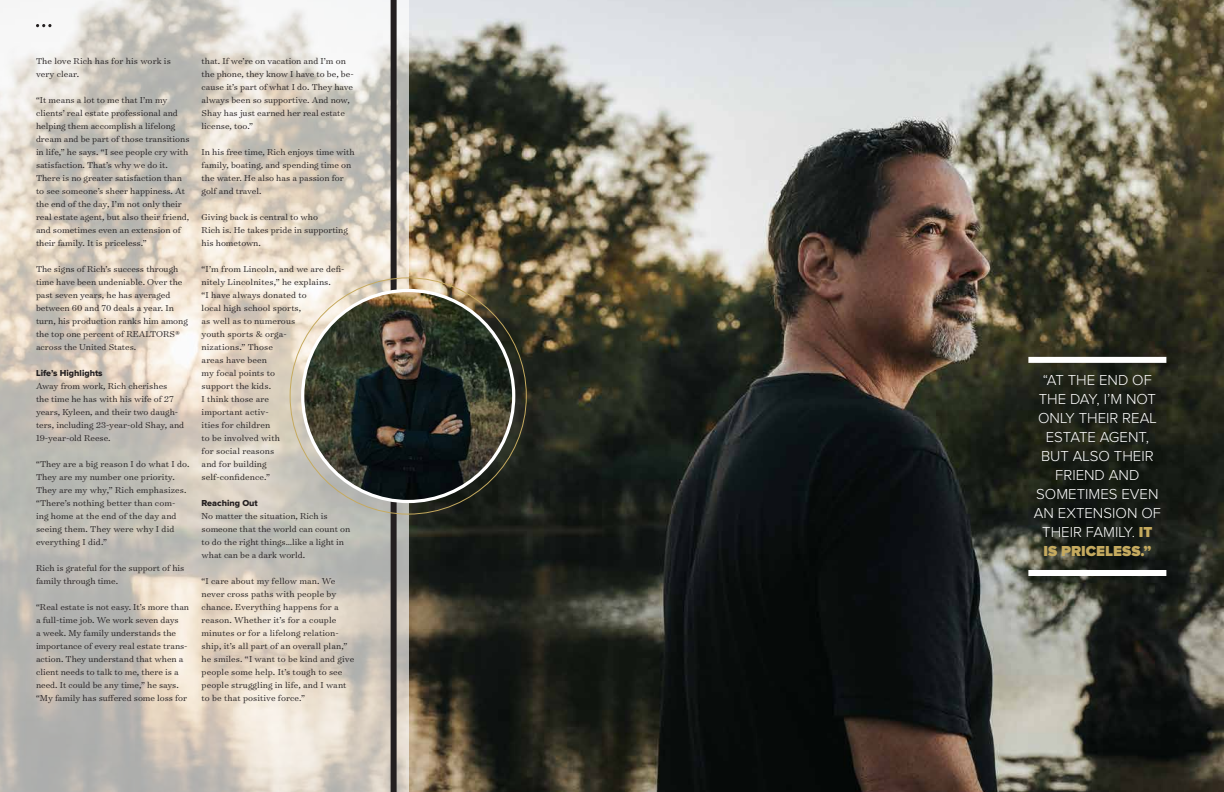
<style>
.page{position:relative;width:1224px;height:792px;background:#fff}
.page>*{position:absolute;margin:0;border:0;box-sizing:border-box;transform-origin:0 0}
.t1{font:300 15px/19px "Proxima Nova";color:#fff;text-align:center}
.t2{font:300 9.8px/13px "Surveyor Text";color:#231f20}
.t3{font:9px "Proxima Nova Extrabld";color:#231f20}
.s1{font-weight:900;color:#c5aa5f}
</style>
<div class="page">
<img style="left:408px;top:0;width:816px;height:792px">
<svg style="left:0;top:0;width:408px;height:792px;background:#d4cdc2"></svg>
<div style="left:391px;top:0;width:6px;height:325px;background:#231f20"></div>
<div style="left:391px;top:484px;width:6px;height:308px;background:#231f20"></div>
<img style="left:303px;top:290px;width:211px;height:212px;border-radius:106px">
<svg style="left:36px;top:24px;width:15px;height:3px"></svg>
<div style="left:1028px;top:570px;width:138px;height:6px;background:#fff"></div>
<div style="left:1028px;top:357px;width:138px;height:6px;background:#fff"></div>
<p class="t2" style="left:36px;top:54px;width:136px">The love Rich has for his work is very clear.</p>
<p class="t2" style="left:36px;top:93px;width:155px">“It means a lot to me that I’m my clients’ real estate professional and helping them accomplish a lifelong dream and be part of those transitions in life,” he says. “I see people cry with satisfaction. That’s why we do it.<br>There is no greater satisfaction than to see someone’s sheer happiness. At the end of the day, I’m not only their real estate agent, but also their friend, and sometimes even an extension of their family. It is priceless.”</p>
<p class="t2" style="left:36px;top:262px;width:153px">The signs of Rich’s success through time have been undeniable. Over the past seven years, he has averaged between 60 and 70 deals a year. In turn, his production ranks him among the top one percent of REALTORS® across the United States.</p>
<p class="t3" style="left:36px;top:369px;width:68px">Life’s Highlights</p>
<p class="t2" style="left:36px;top:379px;width:150px">Away from work, Rich cherishes<br>the time he has with his wife of 27 years, Kyleen, and their two daugh&shy;ters, including 23-year-old Shay, and<br>19-year-old Reese.</p>
<p class="t2" style="left:36px;top:457px;width:155px">“They are a big reason I do what I do.<br>They are my number one priority.<br>They are my why,” Rich emphasizes. “There’s nothing better than com&shy;ing home at the end of the day and seeing them. They were why I did everything I did.”</p>
<p class="t2" style="left:36px;top:561px;width:150px">Rich is grateful for the support of his family through time.</p>
<p class="t2" style="left:36px;top:600px;width:155px">“Real estate is not easy. It’s more than a full-time job. We work seven days<br>a week. My family understands the importance of every real estate trans&shy;action. They understand that when a client needs to talk to me, there is a need. It could be any time,” he says. “My family has suffered some loss for</p>
<p class="t2" style="left:202px;top:54px;width:154px">that. If we’re on vacation and I’m on the phone, they know I have to be, be&shy;cause it’s part of what I do. They have always been so supportive. And now,<br>Shay has just earned her real estate license, too.”</p>
<p class="t2" style="left:202px;top:145px;width:155px">In his free time, Rich enjoys time with family, boating, and spending time on the water. He also has a passion for golf and travel.</p>
<p class="t2" style="left:202px;top:210px;width:148px">Giving back is central to who<br>Rich is. He takes pride in supporting his hometown.</p>
<p class="t2" style="left:202px;top:262px;width:145px">“I’m from Lincoln, and we are defi&shy;nitely Lincolnites,” he explains.<br>“I have always donated to<br>local high school sports,<br>as well as to numerous<br>youth sports &amp; orga-<br>nizations.” Those<br>areas have been<br>my focal points to<br>support the kids.<br>I think those are<br>important activ-<br>ities for children<br>to be involved with<br>for social reasons<br>and for building<br>self-confidence.”</p>
<p class="t3" style="left:202px;top:499px;width:58px">Reaching Out</p>
<p class="t2" style="left:202px;top:509px;width:150px">No matter the situation, Rich is someone that the world can count on to do the right things…like a light in what can be a dark world.</p>
<p class="t2" style="left:202px;top:574px;width:154px">“I care about my fellow man. We never cross paths with people by chance. Everything happens for a reason. Whether it’s for a couple minutes or for a lifelong relation&shy;ship, it’s all part of an overall plan,” he smiles. “I want to be kind and give people some help. It’s tough to see people struggling in life, and I want to be that positive force.”</p>
<h1 class="t1" style="left:1034px;top:372px;width:129px">“AT THE END OF<br>THE DAY, I’M NOT<br>ONLY THEIR REAL<br>ESTATE AGENT,<br>BUT ALSO THEIR<br>FRIEND AND<br>SOMETIMES EVEN<br>AN EXTENSION OF<br>THEIR FAMILY. <span class="s1">IT<br>IS PRICELESS.”</span></h1>
</div>
